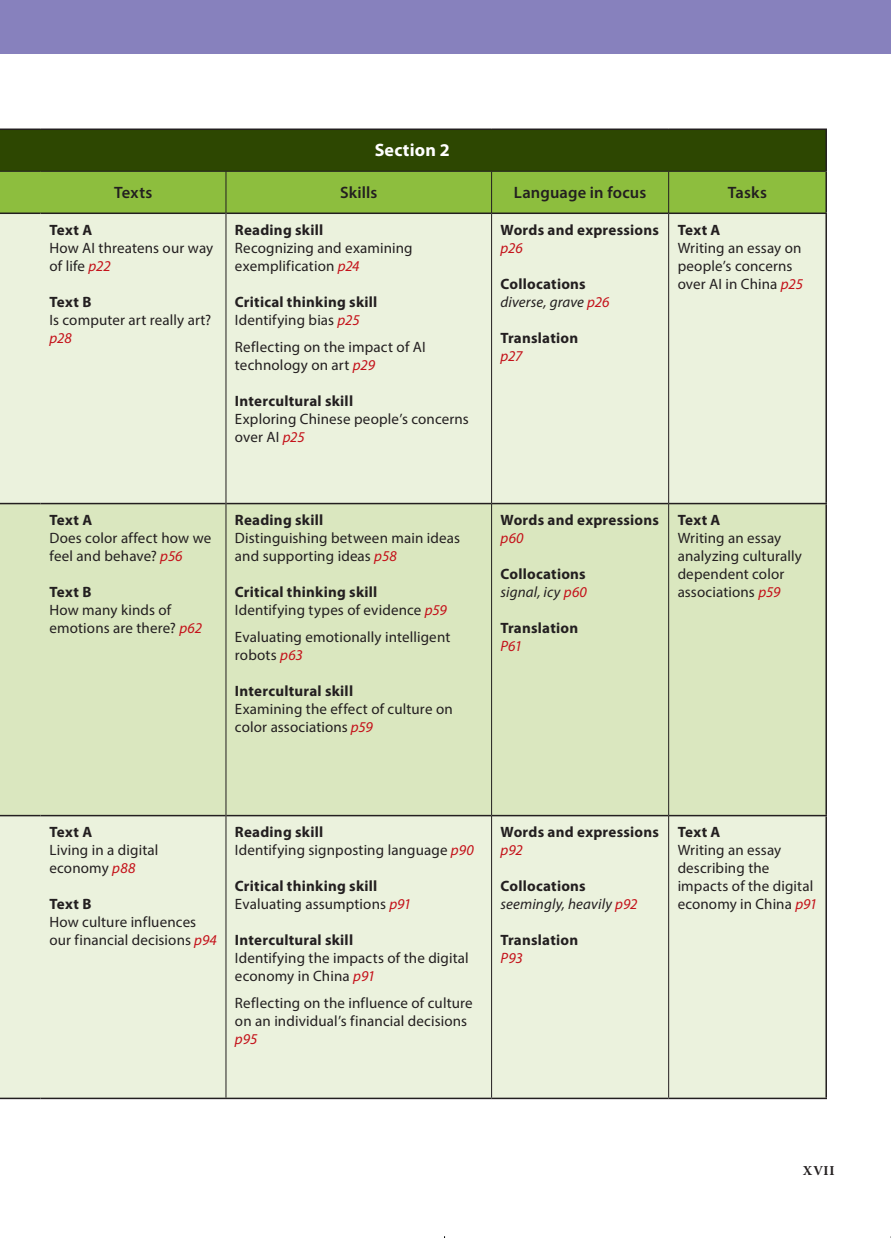
<style>
.page{position:relative;width:891px;height:1238px;background:#fff}
.page>*{position:absolute;margin:0;border:0;box-sizing:border-box;transform-origin:0 0}
.t1{font:700 18px "Myriad Pro";letter-spacing:.01em;color:#fff}
.t2{font:600 16.5px "Myriad Pro";letter-spacing:.005em;color:#231f20}
.t3{font:15px/18px "Myriad Pro";letter-spacing:.01em;color:#231f20}
.t4{font:700 15px/18px "Myriad Pro";letter-spacing:.015em;color:#231f20}
.t5{font:italic 15px/18px "Myriad Pro";letter-spacing:.01em;color:#231f20}
.t6{font:italic 15px "Myriad Pro";letter-spacing:-.005em;color:#c4121a}
.t7{font:700 13.5px "Warnock Pro";color:#231f20}
.s1{font-style:italic;color:#c4121a}
.s2{font-weight:400}
.s3{font-weight:400;font-style:italic;color:#c4121a}
.s4{font-weight:700}
.s5{font-weight:700;font-style:normal}
.s6{color:#c4121a}
.s7{font-weight:400;font-style:italic}
</style>
<div class="page">
<div style="left:0;top:129px;width:826px;height:42px;background:#2d4701"></div>
<div style="left:0;top:172px;width:825px;height:40px;background:#8dbe3e"></div>
<div style="left:0;top:214px;width:825px;height:883px;background:#ebf2dd"></div>
<div style="left:0;top:504px;width:825px;height:311px;background:#dae7bf"></div>
<hr style="left:825px;top:130px;width:2px;height:41px;background:#231f20">
<hr style="left:0;top:171px;width:40px;height:1px;background:#231f20">
<hr style="left:40px;top:171px;width:186px;height:1px;background:#231f20">
<hr style="left:226px;top:171px;width:265px;height:1px;background:#231f20">
<hr style="left:491px;top:171px;width:177px;height:1px;background:#231f20">
<hr style="left:668px;top:171px;width:157px;height:1px;background:#231f20">
<hr style="left:0;top:212px;width:40px;height:2px;background:#231f20">
<hr style="left:40px;top:212px;width:186px;height:2px;background:#231f20">
<hr style="left:226px;top:212px;width:265px;height:2px;background:#231f20">
<hr style="left:492px;top:212px;width:176px;height:2px;background:#231f20">
<hr style="left:669px;top:212px;width:158px;height:2px;background:#231f20">
<hr style="left:0;top:503px;width:40px;height:1px;background:#231f20">
<hr style="left:40px;top:503px;width:186px;height:1px;background:#231f20">
<hr style="left:226px;top:503px;width:265px;height:1px;background:#231f20">
<hr style="left:492px;top:503px;width:176px;height:1px;background:#231f20">
<hr style="left:669px;top:503px;width:158px;height:1px;background:#231f20">
<hr style="left:0;top:815px;width:40px;height:1px;background:#231f20">
<hr style="left:40px;top:815px;width:186px;height:1px;background:#231f20">
<hr style="left:226px;top:815px;width:265px;height:1px;background:#231f20">
<hr style="left:492px;top:815px;width:176px;height:1px;background:#231f20">
<hr style="left:669px;top:815px;width:158px;height:1px;background:#231f20">
<hr style="left:825px;top:171px;width:2px;height:41px;background:#231f20">
<hr style="left:825px;top:214px;width:2px;height:289px;background:#231f20">
<hr style="left:825px;top:504px;width:2px;height:311px;background:#231f20">
<hr style="left:825px;top:816px;width:2px;height:281px;background:#231f20">
<hr style="left:0;top:1097px;width:40px;height:2px;background:#231f20">
<hr style="left:40px;top:1097px;width:186px;height:2px;background:#231f20">
<hr style="left:226px;top:1097px;width:265px;height:2px;background:#231f20">
<hr style="left:491px;top:1097px;width:177px;height:2px;background:#231f20">
<hr style="left:668px;top:1097px;width:159px;height:2px;background:#231f20">
<hr style="left:226px;top:171px;width:1px;height:42px;background:#231f20">
<hr style="left:491px;top:171px;width:1px;height:42px;background:#231f20">
<hr style="left:668px;top:171px;width:1px;height:42px;background:#231f20">
<hr style="left:226px;top:213px;width:1px;height:290px;background:#231f20">
<hr style="left:491px;top:213px;width:1px;height:290px;background:#231f20">
<hr style="left:668px;top:213px;width:1px;height:290px;background:#231f20">
<hr style="left:226px;top:503px;width:1px;height:312px;background:#231f20">
<hr style="left:491px;top:503px;width:1px;height:312px;background:#231f20">
<hr style="left:668px;top:503px;width:1px;height:312px;background:#231f20">
<hr style="left:226px;top:815px;width:1px;height:282px;background:#231f20">
<hr style="left:491px;top:815px;width:1px;height:282px;background:#231f20">
<hr style="left:668px;top:815px;width:1px;height:282px;background:#231f20">
<hr style="left:0;top:128px;width:40px;height:2px;background:#231f20">
<hr style="left:40px;top:128px;width:186px;height:2px;background:#231f20">
<hr style="left:226px;top:128px;width:265px;height:2px;background:#231f20">
<hr style="left:491px;top:128px;width:177px;height:2px;background:#231f20">
<hr style="left:668px;top:128px;width:159px;height:2px;background:#231f20">
<div style="left:0;top:0;width:891px;height:53px;background:#8781bd"></div>
<p class="t1" style="left:375px;top:139px;width:77px">Section 2</p>
<p class="t2" style="left:114px;top:182px;width:40px">Texts</p>
<p class="t2" style="left:340px;top:182px;width:39px">Skills</p>
<p class="t2" style="left:514px;top:182px;width:134px">Language in focus</p>
<p class="t2" style="left:728px;top:182px;width:41px">Tasks</p>
<p class="t4" style="left:49px;top:220px;width:44px">Text A</p>
<p class="t3" style="left:49px;top:239px;width:165px">How AI threatens our way of life <span class="s1">p22</span></p>
<p class="t4" style="left:49px;top:292px;width:43px">Text B</p>
<p class="t3" style="left:49px;top:311px;width:163px">Is computer art really art?</p>
<p class="t6" style="left:49px;top:329px;width:24px">p28</p>
<p class="t4" style="left:235px;top:220px;width:90px">Reading skill</p>
<p class="t3" style="left:235px;top:239px;width:179px">Recognizing and examining exemplification <span class="s1">p24</span></p>
<p class="t4" style="left:235px;top:292px;width:144px">Critical thinking skill<br><span class="s2">Identifying bias</span> <span class="s3">p25</span></p>
<p class="t3" style="left:235px;top:338px;width:192px">Reflecting on the impact of AI technology on art <span class="s1">p29</span></p>
<p class="t4" style="left:235px;top:391px;width:120px">Intercultural skill</p>
<p class="t3" style="left:235px;top:410px;width:235px">Exploring Chinese people’s concerns over AI <span class="s1">p25</span></p>
<p class="t4" style="left:49px;top:511px;width:44px">Text A</p>
<p class="t3" style="left:49px;top:529px;width:163px">Does color affect how we feel and behave? <span class="s1">p56</span></p>
<p class="t4" style="left:49px;top:583px;width:43px">Text B</p>
<p class="t3" style="left:49px;top:601px;width:154px">How many kinds of emotions are there? <span class="s1">p62</span></p>
<p class="t4" style="left:235px;top:511px;width:90px">Reading skill</p>
<p class="t3" style="left:235px;top:529px;width:227px">Distinguishing between main ideas and supporting ideas <span class="s1">p58</span></p>
<p class="t3" style="left:235px;top:583px;width:213px"><span class="s4">Critical thinking skill<br></span>Identifying types of evidence <span class="s1">p59</span></p>
<p class="t3" style="left:235px;top:628px;width:217px">Evaluating emotionally intelligent robots <span class="s1">p63</span></p>
<p class="t4" style="left:235px;top:682px;width:120px">Intercultural skill</p>
<p class="t3" style="left:235px;top:700px;width:219px">Examining the effect of culture on color associations <span class="s1">p59</span></p>
<p class="t4" style="left:500px;top:220px;width:160px">Words and expressions</p>
<p class="t6" style="left:500px;top:239px;width:24px">p26</p>
<p class="t5" style="left:500px;top:275px;width:110px"><span class="s5">Collocations </span>diverse, grave <span class="s6">p26</span></p>
<p class="t4" style="left:500px;top:328px;width:79px">Translation</p>
<p class="t6" style="left:500px;top:347px;width:24px">p27</p>
<p class="t4" style="left:677px;top:220px;width:44px">Text A</p>
<p class="t3" style="left:677px;top:239px;width:127px">Writing an essay on people’s concerns over AI in China <span class="s1">p25</span></p>
<p class="t4" style="left:500px;top:511px;width:160px">Words and expressions</p>
<p class="t6" style="left:500px;top:529px;width:25px">p60</p>
<p class="t4" style="left:500px;top:565px;width:88px">Collocations <span class="s7">signal, icy</span> <span class="s3">p60</span></p>
<p class="t4" style="left:500px;top:619px;width:79px">Translation</p>
<p class="t6" style="left:500px;top:637px;width:23px">P61</p>
<p class="t4" style="left:677px;top:511px;width:44px">Text A</p>
<p class="t3" style="left:677px;top:529px;width:126px">Writing an essay analyzing culturally dependent color associations <span class="s1">p59</span></p>
<p class="t4" style="left:49px;top:823px;width:44px">Text A</p>
<p class="t3" style="left:49px;top:841px;width:110px">Living in a digital economy <span class="s1">p88</span></p>
<p class="t4" style="left:49px;top:895px;width:43px">Text B</p>
<p class="t3" style="left:49px;top:913px;width:169px">How culture influences our financial decisions <span class="s1">p94</span></p>
<p class="t3" style="left:235px;top:823px;width:240px"><span class="s4">Reading skill<br></span>Identifying signposting language <span class="s1">p90</span></p>
<p class="t4" style="left:235px;top:877px;width:178px">Critical thinking skill<br><span class="s2">Evaluating assumptions</span> <span class="s3">p91</span></p>
<p class="t4" style="left:235px;top:931px;width:120px">Intercultural skill</p>
<p class="t3" style="left:235px;top:949px;width:235px">Identifying the impacts of the digital economy in China <span class="s1">p91</span></p>
<p class="t3" style="left:235px;top:994px;width:239px">Reflecting on the influence of culture on an individual’s financial decisions</p>
<p class="t6" style="left:235px;top:1030px;width:24px">p95</p>
<p class="t4" style="left:500px;top:823px;width:160px">Words and expressions</p>
<p class="t6" style="left:500px;top:841px;width:24px">p92</p>
<p class="t5" style="left:500px;top:877px;width:138px"><span class="s5">Collocations </span>seemingly, heavily <span class="s6">p92</span></p>
<p class="t4" style="left:500px;top:931px;width:79px">Translation</p>
<p class="t6" style="left:500px;top:949px;width:24px">P93</p>
<p class="t4" style="left:677px;top:823px;width:44px">Text A</p>
<p class="t3" style="left:677px;top:841px;width:141px">Writing an essay describing the impacts of the digital economy in China <span class="s1">p91</span></p>
<p class="t7" style="left:803px;top:1162px;width:33px">XVII</p>
</div>
